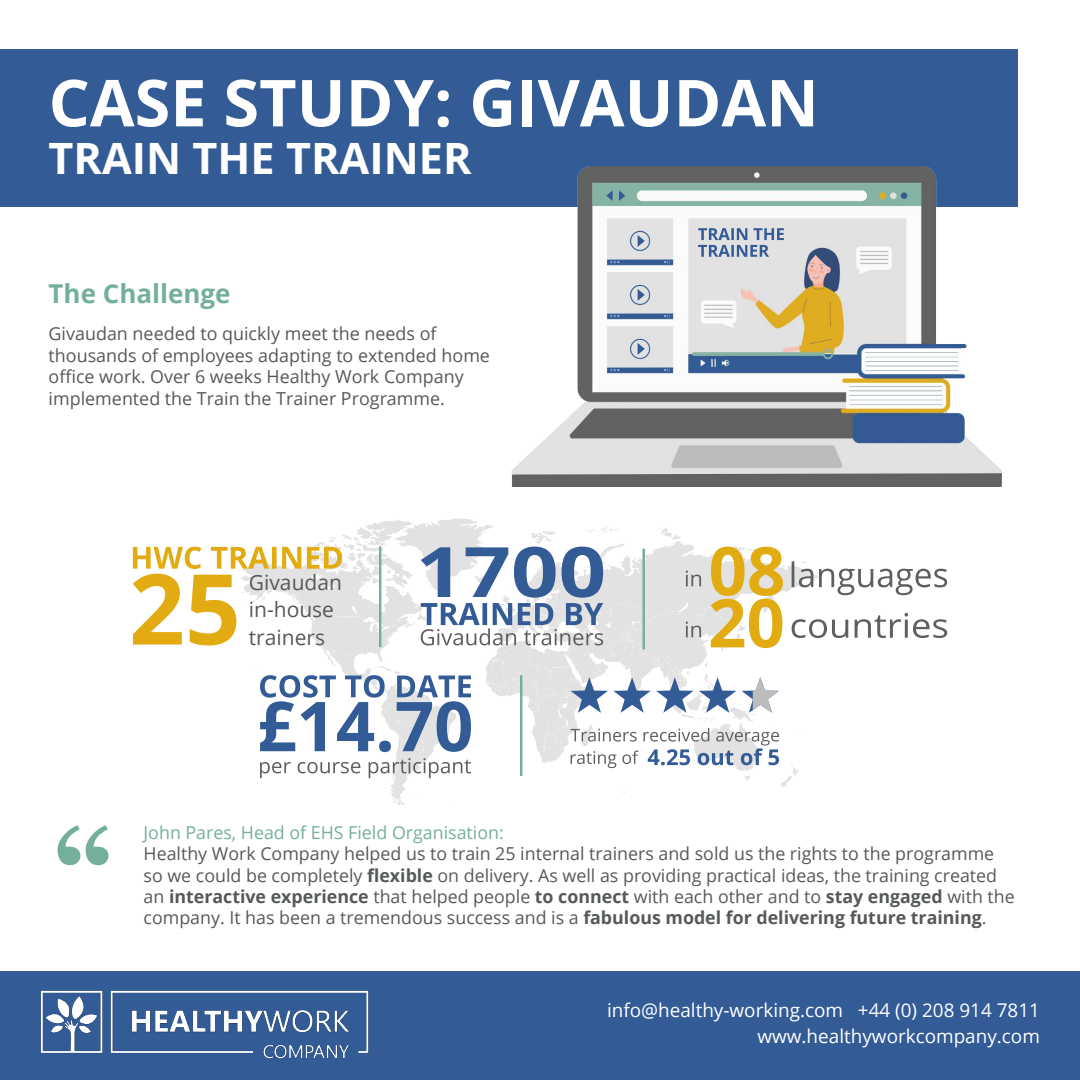
<style>
.page{position:relative;width:1080px;height:1080px;background:#fff}
.page>*{position:absolute;margin:0;border:0;box-sizing:border-box;transform-origin:0 0}
.t1{font:700 64.8px "Open Sans";color:#fff}
.t2{font:700 43.2px "Open Sans";color:#fff}
.t3{font:700 26px "Open Sans";color:#74af9e}
.t4{font:21px/27.5px "Open Sans";color:#55595a}
.t5{font:18.9px/25.7px "Open Sans";color:#fff;text-align:right}
.t6{font:17.9px/21.5px "Open Sans";color:#55595a}
.t7{font:17.8px/21.4px "Open Sans";color:#55595a}
.t8{font:17.8px "Open Sans";color:#74af9e}
.s1{font-weight:700}
</style>
<div class="page">
<div style="left:0;top:972px;width:1080px;height:108px;background:#335b96"></div>
<img style="left:41px;top:991px;width:327px;height:68px">
<div style="left:0;top:49px;width:1018px;height:158px;background:#335b96"></div>
<img style="left:256px;top:519px;width:543px;height:286px">
<hr style="left:379px;top:546px;width:2px;height:101px;background:#74af9e">
<hr style="left:520px;top:675px;width:2px;height:101px;background:#74af9e">
<hr style="left:642px;top:549px;width:3px;height:100px;background:#74af9e">
<img style="left:511px;top:166px;width:491px;height:321px">
<svg style="left:698px;top:228px;width:86px;height:29px;background:#a4b2c7"></svg>
<svg style="left:133px;top:547px;width:209px;height:98px"></svg>
<svg style="left:421px;top:547px;width:182px;height:98px"></svg>
<svg style="left:711px;top:547px;width:72px;height:101px"></svg>
<svg style="left:686px;top:571px;width:15px;height:15px"></svg>
<svg style="left:686px;top:622px;width:15px;height:15px"></svg>
<svg style="left:792px;top:561px;width:155px;height:34px"></svg>
<svg style="left:792px;top:613px;width:155px;height:25px"></svg>
<svg style="left:260px;top:675px;width:211px;height:77px"></svg>
<svg style="left:260px;top:758px;width:211px;height:20px"></svg>
<svg style="left:571px;top:677px;width:208px;height:36px"></svg>
<svg style="left:571px;top:728px;width:208px;height:40px"></svg>
<svg style="left:58px;top:825px;width:51px;height:40px"></svg>
<h1 class="t1" style="left:49px;top:77px;width:772px">CASE STUDY: GIVAUDAN</h1>
<h2 class="t2" style="left:49px;top:142px;width:424px">TRAIN THE TRAINER</h2>
<h3 class="t3" style="left:49px;top:283px;width:183px">The Challenge</h3>
<p class="t6" style="left:49px;top:325px;width:443px">Givaudan needed to quickly meet the needs of thousands of employees adapting to extended home office work. Over 6 weeks Healthy Work Company implemented the Train the Trainer Programme.</p>
<p class="t4" style="left:249px;top:570px;width:95px">Givaudan in-house trainers</p>
<p class="t8" style="left:144px;top:820px;width:362px">John Pares, Head of EHS Field Organisation:</p>
<p class="t7" style="left:144px;top:843px;width:873px">Healthy Work Company helped us to train 25 internal trainers and sold us the rights to the programme so we could be completely <span class="s1">flexible</span> on delivery. As well as providing practical ideas, the training created an <span class="s1">interactive experience</span> that helped people <span class="s1">to connect</span> with each other and to <span class="s1">stay engaged</span> with the company. It has been a tremendous success and is a <span class="s1">fabulous model for delivering future training</span>.</p>
<p class="t5" style="left:607px;top:999px;width:435px">info@healthy-working.com +44 (0) 208 914 7811 www.healthyworkcompany.com</p>
</div>
